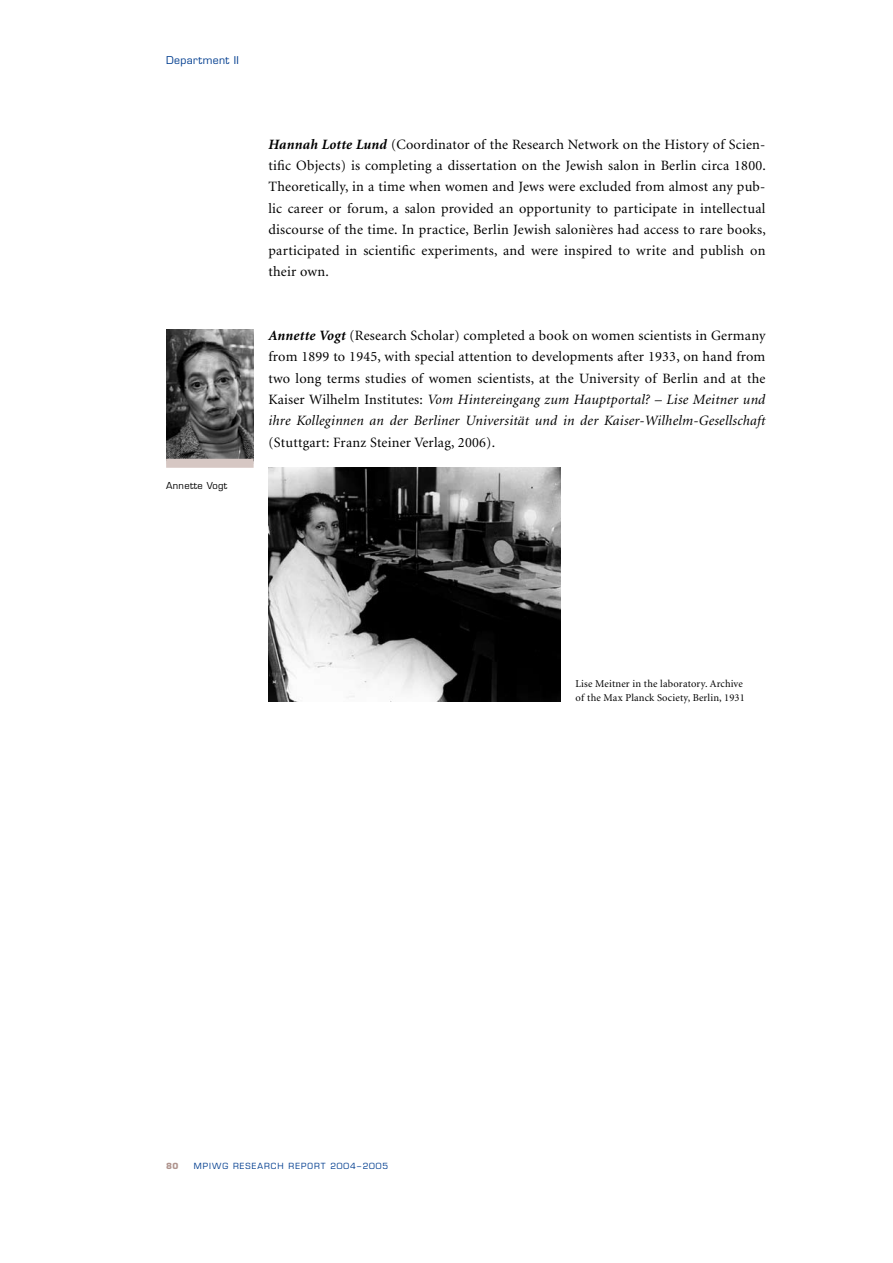
<style>
.page{position:relative;width:893px;height:1263px;background:#fff}
.page>*{position:absolute;margin:0;border:0;box-sizing:border-box;transform-origin:0 0}
.t1{font:14.25px/21.3px "Minion";letter-spacing:.015em;color:#000;text-align:justify}
.t2{font:10.5px/14.1px "Minion";letter-spacing:.015em;color:#000}
.t3{font:10.5px "Eurostile";letter-spacing:.035em;color:#003d8f}
.t4{font:9.3px "Eurostile";letter-spacing:.035em;color:#000}
.t5{font:8.25px "Eurostile";letter-spacing:.125em;color:#003d8f}
.t6{font:700 8.25px "Eurostile";color:#af948e}
.s1{font-weight:700;font-style:italic}
.s2{font-style:italic}
</style>
<div class="page">
<img style="left:166px;top:329px;width:88px;height:130px">
<div style="left:166px;top:459px;width:88px;height:9px;background:#d6c7c3"></div>
<img style="left:269px;top:468px;width:292px;height:233px">
<p class="t3" style="left:166px;top:54px;width:74px">Department II</p>
<p class="t4" style="left:166px;top:480px;width:63px">Annette Vogt</p>
<p class="t1" style="left:268px;top:134px;width:499px"><span class="s1">Hannah Lotte Lund</span> (Coordinator of the Research Network on the History of Scien&shy;tific Objects) is completing a dissertation on the Jewish salon in Berlin circa 1800.<br>Theoretically, in a time when women and Jews were excluded from almost any pub&shy;lic career or forum, a salon provided an opportunity to participate in intellectual discourse of the time. In practice, Berlin Jewish salonières had access to rare books, participated in scientific experiments, and were inspired to write and publish on their own.</p>
<p class="t1" style="left:268px;top:325px;width:498px"><span class="s1">Annette Vogt</span> (Research Scholar) completed a book on women scientists in Germany from 1899 to 1945, with special attention to developments after 1933, on hand from two long terms studies of women scientists, at the University of Berlin and at the Kaiser Wilhelm Institutes: <span class="s2">Vom Hintereingang zum Hauptportal? – Lise Meitner und ihre Kolleginnen an der Berliner Universität und in der Kaiser-Wilhelm-Gesellschaft </span>(Stuttgart: Franz Steiner Verlag, 2006).</p>
<p class="t2" style="left:576px;top:677px;width:171px">Lise Meitner in the laboratory. Archive of the Max Planck Society, Berlin, 1931</p>
<p class="t6" style="left:166px;top:1161px;width:14px">80</p>
<p class="t5" style="left:194px;top:1161px;width:196px">MPIWG Research Report 2004–2005</p>
</div>
